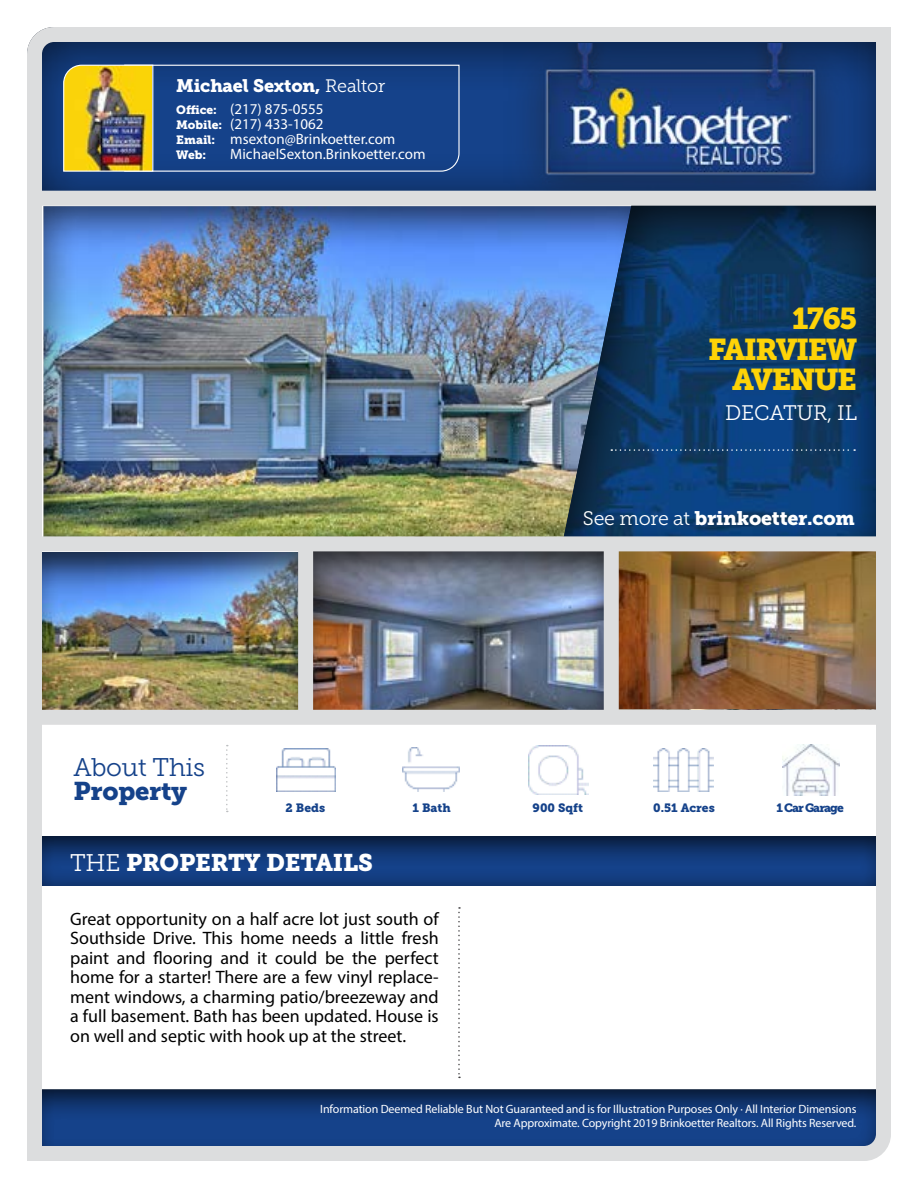
<style>
.page{position:relative;width:918px;height:1188px;background:#fff}
.page>*{position:absolute;margin:0;border:0;box-sizing:border-box;transform-origin:0 0}
.t1{font:30px/30.8px "Museo Slab 900";letter-spacing:-.05em;color:#fed307;text-align:right}
.t2{font:25.5px "Museo Slab 300";letter-spacing:-.01em;color:#15428a}
.t3{font:25.5px "Museo Slab 900";letter-spacing:-.01em;color:#15428a}
.t4{font:24px "Museo Slab 900";letter-spacing:-.01em;color:#fff}
.t5{font:21px "Museo Slab 300";letter-spacing:-.01em;color:#fff}
.t6{font:19.5px "Museo Slab 900";letter-spacing:-.01em;color:#fff}
.t7{font:18px/19.5px "Myriad Pro";color:#000;text-align:justify}
.t8{font:18px "Museo Slab 900";letter-spacing:-.01em;color:#fff}
.t9{font:15px/15px "Myriad Pro";color:#fff}
.t10{font:12px/13.5px "Myriad Pro";letter-spacing:-.01em;color:#fff;text-align:right}
.t11{font:12px "Museo Slab 900";color:#15428a}
.t12{font:12px "Museo Slab 900";letter-spacing:-.08em;color:#15428a}
.t13{font:12px "Museo Slab 900";color:#fff}
.s1{font-family:"Museo Slab 300"}
.s2{font-family:"Museo Slab 900";font-size:12px}
</style>
<div class="page">
<img style="left:27px;top:27px;width:864px;height:1134px">
<div style="left:35px;top:191px;width:846px;height:15px;background:#dcddde"></div>
<div style="left:35px;top:536px;width:846px;height:15px;background:#dcddde"></div>
<div style="left:35px;top:710px;width:846px;height:15px;background:#dcddde"></div>
<div style="left:298px;top:544px;width:15px;height:173px;background:#dcddde"></div>
<div style="left:604px;top:544px;width:15px;height:173px;background:#dcddde"></div>
<svg style="left:458px;top:907px;width:2px;height:171px"></svg>
<img style="left:277px;top:748px;width:59px;height:43px">
<img style="left:403px;top:747px;width:56px;height:45px">
<img style="left:528px;top:745px;width:61px;height:49px">
<img style="left:654px;top:748px;width:59px;height:43px">
<img style="left:782px;top:744px;width:58px;height:51px">
<svg style="left:226px;top:745px;width:2px;height:67px"></svg>
<img style="left:503px;top:43px;width:354px;height:148px">
<p class="t8" style="left:176px;top:75px;width:211px">Michael Sexton, <span class="s1">Realtor</span></p>
<p class="t9" style="left:176px;top:101px;width:221px"><span class="s2">Office:</span> (217) 875-0555<br><span class="s2">Mobile:</span> (217) 433-1062<br><span class="s2">Email:</span> msexton@Brinkoetter.com</p>
<p class="t13" style="left:176px;top:148px;width:32px">Web:</p>
<p class="t9" style="left:230px;top:146px;width:197px">MichaelSexton.Brinkoetter.com</p>
<h1 class="t1" style="left:708px;top:303px;width:151px">1765<br>FAIRVIEW<br>AVENUE</h1>
<p class="t5" style="left:725px;top:401px;width:133px">DECATUR, IL</p>
<p class="t6" style="left:583px;top:507px;width:273px"><span class="s1">See more at</span> brinkoetter.com</p>
<h2 class="t2" style="left:73px;top:753px;width:133px">About This</h2>
<h2 class="t3" style="left:73px;top:776px;width:115px">Property</h2>
<p class="t11" style="left:286px;top:800px;width:41px">2 Beds</p>
<p class="t11" style="left:413px;top:800px;width:40px">1 Bath</p>
<p class="t11" style="left:533px;top:800px;width:52px">900 Sqft</p>
<p class="t11" style="left:653px;top:800px;width:63px">0.51 Acres</p>
<p class="t12" style="left:777px;top:800px;width:69px">1 Car Garage</p>
<h3 class="t4" style="left:70px;top:848px;width:304px"><span class="s1">THE</span> PROPERTY DETAILS</h3>
<p class="t7" style="left:70px;top:909px;width:370px">Great opportunity on a half acre lot just south of Southside Drive. This home needs a little fresh paint and flooring and it could be the perfect home for a starter! There are a few vinyl replace&shy;ment windows, a charming patio/breezeway and a full basement. Bath has been updated. House is on well and septic with hook up at the street.</p>
<p class="t10" style="left:320px;top:1102px;width:538px">Information Deemed Reliable But Not Guaranteed and is for Illustration Purposes Only · All Interior Dimensions<br>Are Approximate. Copyright 2019 Brinkoetter Realtors. All Rights Reserved.</p>
</div>
